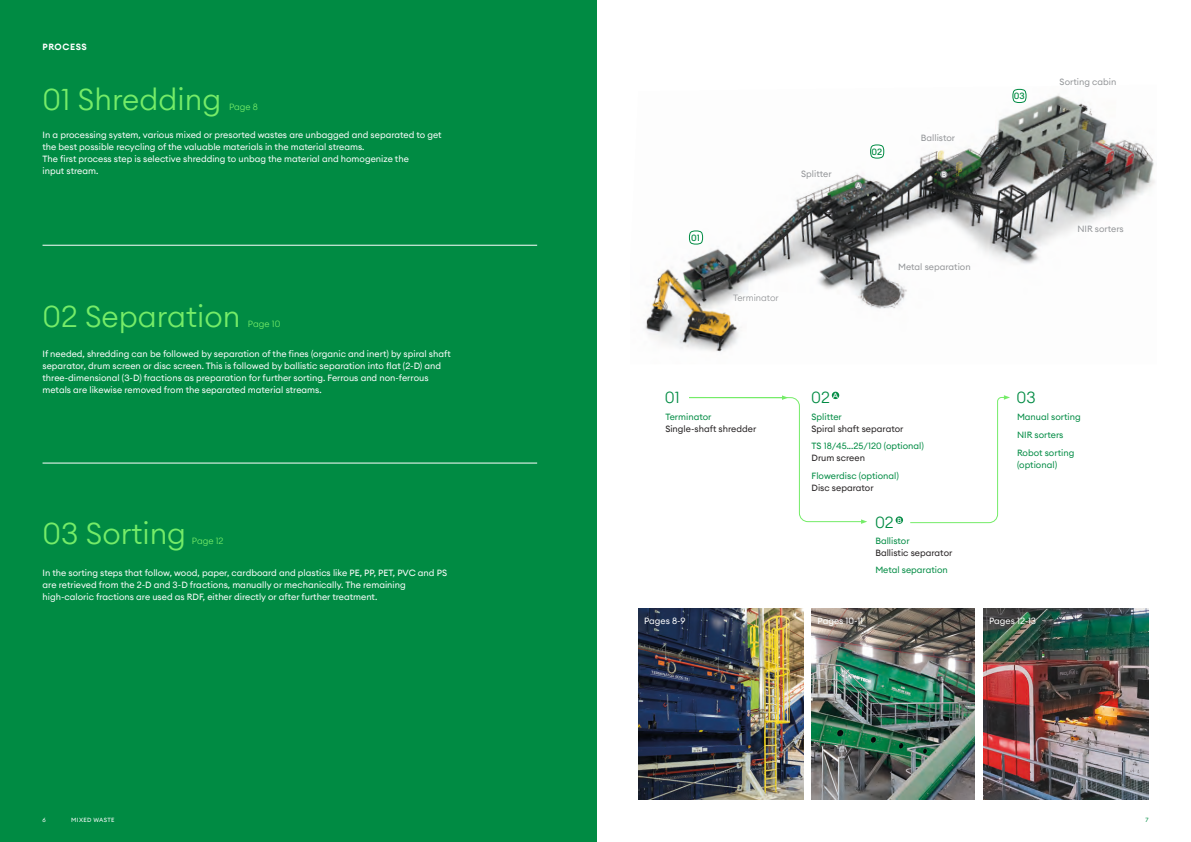
<style>
.page{position:relative;width:1191px;height:842px;background:#fff}
.page>*{position:absolute;margin:0;border:0;box-sizing:border-box;transform-origin:0 0}
.HL_36_36{font:300 30px "Euclid Circular A";color:#75ec68}
.HL_36_36-2{font:300 16px "Euclid Circular A";color:#008b43}
.Grundschrift{font:9px/12px "Euclid Circular A";color:#fff}
.Text_9_12{font:9px/12px "Euclid Circular A";color:#008b43}
.Text_9_12-2{font:9px/12px "Euclid Circular A";color:#231f20}
.Headline_Light{font:9px "Euclid Circular A";color:#939598}
.Headline_Light-2{font:9px "Euclid Circular A";color:#fff}
.Headline_Light-3{font:300 9px "Euclid Circular A";color:#75ec68}
.Headline_Light-4{font:300 9px "Euclid Circular A";color:#939598}
.Subline_Bold_9_12{font:600 9px "Euclid Circular A";letter-spacing:.06em;color:#fff}
.HL_36_36-3{font:500 9px "Euclid Circular A";color:#008b43}
.HL_36_36-4{font:500 7.3px "Euclid Circular A";color:#fff}
.Footer_Left{font:6px "Euclid Circular A";letter-spacing:.06em;color:#fff}
.Footer_Right{font:6px "Euclid Circular A";color:#008b43}
.s1{color:#008b43}
.s2{color:#231f20}
</style>
<div class="page">
<img style="left:645px;top:88px;width:510px;height:264px">
<div style="left:0;top:0;width:596px;height:842px;background:#008b43"></div>
<hr style="left:43px;top:245px;width:494px;height:1px;background:#fff">
<hr style="left:43px;top:463px;width:494px;height:1px;background:#fff">
<svg style="left:870px;top:144px;width:14px;height:15px"></svg>
<svg style="left:1012px;top:89px;width:14px;height:14px"></svg>
<svg style="left:688px;top:230px;width:15px;height:15px"></svg>
<img style="left:983px;top:609px;width:165px;height:190px">
<img style="left:811px;top:609px;width:164px;height:190px">
<img style="left:638px;top:609px;width:165px;height:190px">
<div style="left:832px;top:392px;width:7px;height:7px;background:#008b43;border-radius:50%"></div>
<div style="left:895px;top:516px;width:8px;height:8px;background:#008b43;border-radius:50%"></div>
<svg style="left:910px;top:395px;width:100px;height:128px"></svg>
<svg style="left:689px;top:395px;width:178px;height:129px"></svg>
<div style="left:854px;top:182px;width:8px;height:7px;background:#939598;border-radius:50%"></div>
<div style="left:940px;top:171px;width:7px;height:7px;background:#939598;border-radius:50%"></div>
<p class="Subline_Bold_9_12" style="left:43px;top:41px;width:46px">PROCESS</p>
<p class="HL_36_36" style="left:43px;top:80px;width:180px">01 Shredding</p>
<p class="Headline_Light-3" style="left:229px;top:101px;width:30px">Page 8</p>
<p class="Grundschrift" style="left:43px;top:129px;width:400px">In a processing system, various mixed or presorted wastes are unbagged and separated to get the best possible recycling of the valuable materials in the material streams.</p>
<p class="Grundschrift" style="left:43px;top:153px;width:368px">The first process step is selective shredding to unbag the material and homogenize the input stream.</p>
<p class="HL_36_36" style="left:43px;top:297px;width:199px">02 Separation</p>
<p class="Headline_Light-3" style="left:248px;top:318px;width:34px">Page 10</p>
<p class="Grundschrift" style="left:43px;top:347px;width:410px">If needed, shredding can be followed by separation of the fines (organic and inert) by spiral shaft separator, drum screen or disc screen. This is followed by ballistic separation into flat (2-D) and</p>
<p class="Grundschrift" style="left:43px;top:371px;width:387px">three-dimensional (3-D) fractions as preparation for further sorting. Ferrous and non-ferrous metals are likewise removed from the separated material streams.</p>
<p class="HL_36_36" style="left:43px;top:514px;width:145px">03 Sorting</p>
<p class="Headline_Light-3" style="left:192px;top:535px;width:33px">Page 12</p>
<p class="Grundschrift" style="left:43px;top:566px;width:406px">In the sorting steps that follow, wood, paper, cardboard and plastics like PE, PP, PET, PVC and PS are retrieved from the 2-D and 3-D fractions, manually or mechanically. The remaining high-caloric fractions are used as RDF, either directly or after further treatment.</p>
<p class="HL_36_36-3" style="left:691px;top:232px;width:10px">01</p>
<p class="Headline_Light" style="left:801px;top:168px;width:32px">Splitter</p>
<p class="HL_36_36-3" style="left:871px;top:146px;width:12px">02</p>
<p class="HL_36_36-4" style="left:855px;top:180px;width:7px">A</p>
<p class="Headline_Light" style="left:921px;top:131px;width:36px">Ballistor</p>
<p class="HL_36_36-4" style="left:941px;top:170px;width:6px">B</p>
<p class="Headline_Light-4" style="left:733px;top:292px;width:47px">Terminator</p>
<p class="Headline_Light" style="left:898px;top:261px;width:74px">Metal separation</p>
<p class="HL_36_36-3" style="left:1013px;top:90px;width:12px">03</p>
<p class="Headline_Light" style="left:1059px;top:76px;width:58px">Sorting cabin</p>
<p class="Headline_Light" style="left:1077px;top:223px;width:48px">NIR sorters</p>
<p class="HL_36_36-2" style="left:665px;top:387px;width:16px">01</p>
<p class="HL_36_36-2" style="left:1016px;top:387px;width:21px">03</p>
<p class="HL_36_36-2" style="left:811px;top:387px;width:20px">02</p>
<p class="HL_36_36-4" style="left:833px;top:390px;width:7px">A</p>
<p class="Text_9_12-2" style="left:665px;top:410px;width:92px"><span class="s1">Terminator<br></span>Single-shaft shredder</p>
<p class="Text_9_12-2" style="left:811px;top:410px;width:93px"><span class="s1">Splitter<br></span>Spiral shaft separator</p>
<p class="Text_9_12" style="left:811px;top:440px;width:114px">TS 18/45...25/120 (optional)<br><span class="s2">Drum screen</span></p>
<p class="Text_9_12" style="left:811px;top:470px;width:89px">Flowerdisc (optional)<br><span class="s2">Disc separator</span></p>
<p class="HL_36_36-2" style="left:875px;top:512px;width:20px">02</p>
<p class="HL_36_36-4" style="left:897px;top:515px;width:6px">B</p>
<p class="Text_9_12-2" style="left:875px;top:534px;width:79px"><span class="s1">Ballistor<br></span>Ballistic separator</p>
<p class="Text_9_12" style="left:875px;top:564px;width:74px">Metal separation</p>
<p class="Text_9_12" style="left:1017px;top:411px;width:65px">Manual sorting</p>
<p class="Text_9_12" style="left:1017px;top:429px;width:48px">NIR sorters</p>
<p class="Text_9_12" style="left:1017px;top:446px;width:59px">Robot sorting (optional)</p>
<p class="Headline_Light-2" style="left:644px;top:615px;width:43px">Pages 8-9</p>
<p class="Headline_Light-2" style="left:817px;top:615px;width:47px">Pages 10-11</p>
<p class="Headline_Light-2" style="left:989px;top:615px;width:49px">Pages 12-13</p>
<p class="Footer_Left" style="left:43px;top:816px;width:5px">6</p>
<p class="Footer_Left" style="left:71px;top:816px;width:45px">MIXED WASTE</p>
<p class="Footer_Right" style="left:1145px;top:816px;width:5px">7</p>
</div>
